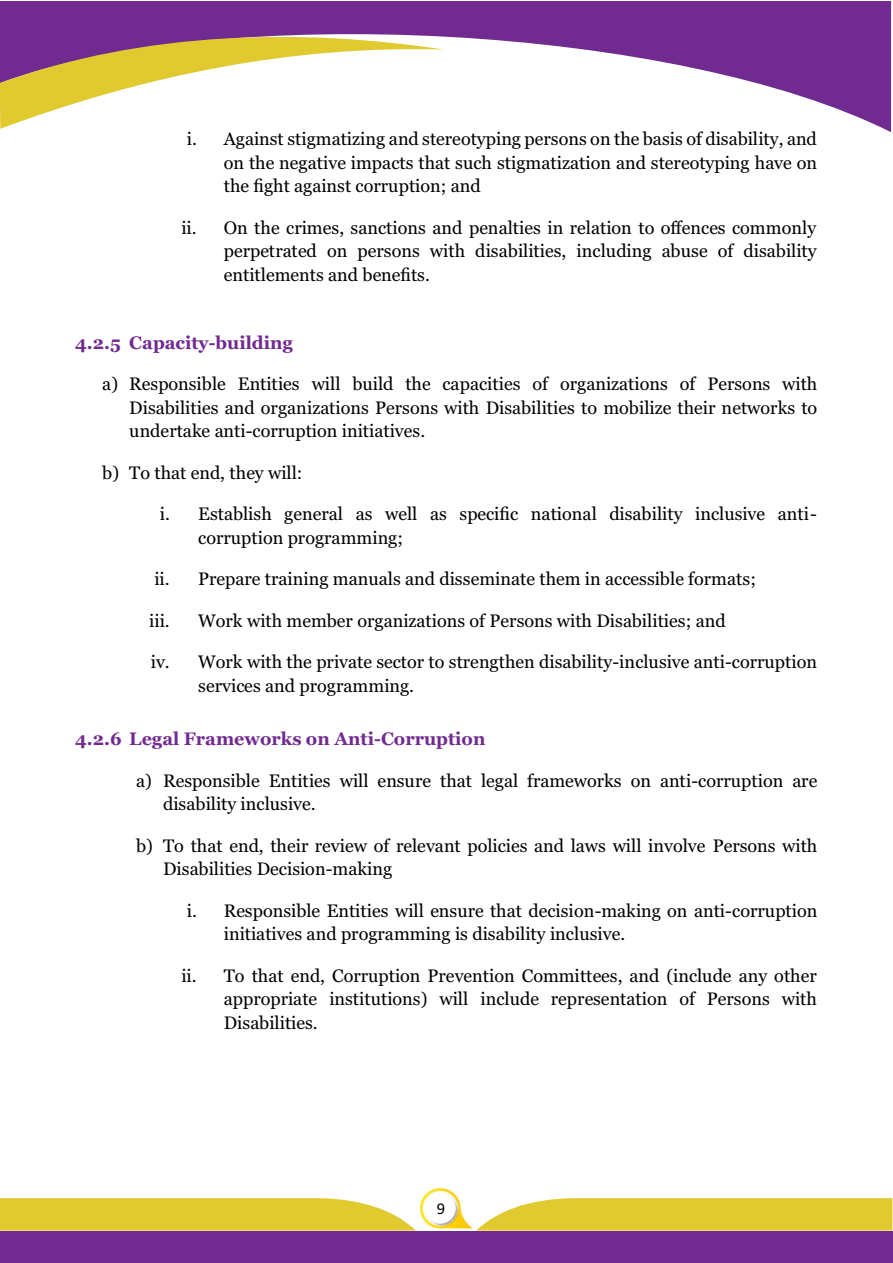
<style>
.page{position:relative;width:893px;height:1263px;background:#fff}
.page>*{position:absolute;margin:0;border:0;box-sizing:border-box;transform-origin:0 0}
.t1{font:18px/23.5px "Georgia";color:#000}
.t2{font:700 18px "Georgia";color:#712b90}
.t3{font:16.5px "Calibri";color:#000}
</style>
<div class="page">
<svg style="left:0;top:1px;width:891px;height:131px;fill:#712b90"></svg>
<svg style="left:0;top:28px;width:444px;height:101px"></svg>
<img style="left:420px;top:1187px;width:53px;height:42px">
<div style="left:431px;top:1198px;width:19px;height:20px;background:#fff;border:1px solid #fff;border-radius:50%"></div>
<div style="left:0;top:1230px;width:892px;height:32px;background:#712b90"></div>
<svg style="left:0;top:1198px;width:416px;height:32px;background:#e3cd3f"></svg>
<svg style="left:477px;top:1198px;width:415px;height:32px;background:#e3cd3f"></svg>
<p class="t1" style="left:224px;top:128px;width:595px;text-align:justify;text-indent:-37px">i. Against stigmatizing and stereotyping persons on the basis of disability, and on the negative impacts that such stigmatization and stereotyping have on the fight against corruption; and</p>
<p class="t1" style="left:224px;top:217px;width:594px;text-align:justify;text-indent:-42px">ii. On the crimes, sanctions and penalties in relation to offences commonly perpetrated on persons with disabilities, including abuse of disability entitlements and benefits.</p>
<p class="t2" style="left:75px;top:335px;width:219px">4.2.5 Capacity-building</p>
<p class="t1" style="left:129px;top:374px;width:689px;text-align:justify;text-indent:-27px">a) Responsible Entities will build the capacities of organizations of Persons with Disabilities and organizations Persons with Disabilities to mobilize their networks to undertake anti-corruption initiatives.</p>
<p class="t1" style="left:102px;top:462px;width:202px">b) To that end, they will:</p>
<p class="t1" style="left:198px;top:504px;width:620px;text-indent:-39px">i. Establish general as well as specific national disability inclusive anti&shy;corruption programming;</p>
<p class="t1" style="left:154px;top:569px;width:603px">ii. Prepare training manuals and disseminate them in accessible formats;</p>
<p class="t1" style="left:149px;top:610px;width:22px">iii.</p>
<p class="t1" style="left:198px;top:610px;width:529px">Work with member organizations of Persons with Disabilities; and</p>
<p class="t1" style="left:198px;top:652px;width:620px;text-indent:-48px">iv. Work with the private sector to strengthen disability-inclusive anti-corruption services and programming.</p>
<p class="t2" style="left:75px;top:731px;width:412px">4.2.6 Legal Frameworks on Anti-Corruption</p>
<p class="t1" style="left:163px;top:770px;width:656px;text-indent:-27px">a) Responsible Entities will ensure that legal frameworks on anti-corruption are disability inclusive.</p>
<p class="t1" style="left:163px;top:835px;width:656px;text-indent:-27px">b) To that end, their review of relevant policies and laws will involve Persons with<br>Disabilities Decision-making</p>
<p class="t1" style="left:224px;top:900px;width:595px;text-indent:-37px">i. Responsible Entities will ensure that decision-making on anti-corruption initiatives and programming is disability inclusive.</p>
<p class="t1" style="left:224px;top:965px;width:595px;text-align:justify;text-indent:-42px">ii. To that end, Corruption Prevention Committees, and (include any other appropriate institutions) will include representation of Persons with Disabilities.</p>
<p class="t3" style="left:437px;top:1201px;width:10px">9</p>
</div>
